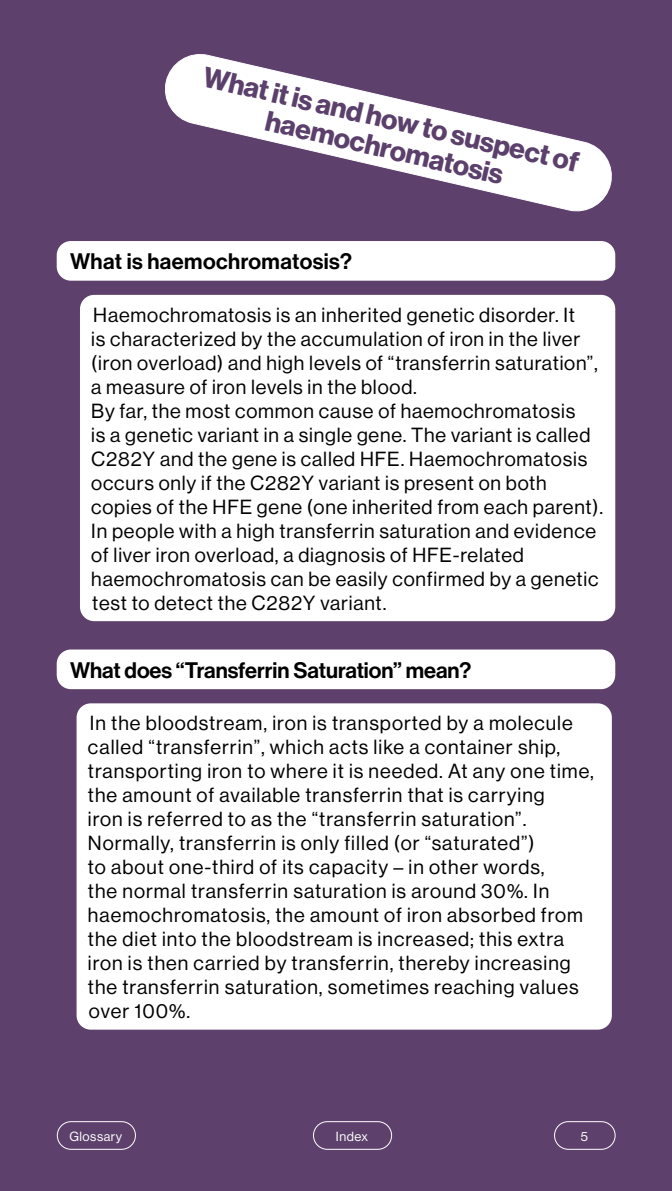
<style>
.page{position:relative;width:672px;height:1191px;background:#5d406c}
.page>*{position:absolute;margin:0;border:0;box-sizing:border-box;transform-origin:0 0}
.t1{font:28px/29px "N Haas Grotesk DS Pro 75 Bd";color:#5c406c;text-align:center}
.t2{font:22px "N Haas Grotesk DS Pro 65 Md";color:#000}
.t3{font:22px "N Haas Grotesk DS Pro 65 Md";letter-spacing:.02em;color:#000}
.t4{font:20px/24px "N Haas Grotesk DS Pro 55 Rg";letter-spacing:.04em;color:#020203}
.t5{font:20px/24px "N Haas Grotesk DS Pro 55 Rg";letter-spacing:.05em;color:#000}
.t6{font:13px "N Haas Grotesk DS Pro 55 Rg";letter-spacing:.04em;color:#fff}
</style>
<div class="page">
<div style="left:313px;top:1121px;width:79px;height:28px;border:1px solid #fff;border-radius:14px"></div>
<div style="left:57px;top:1121px;width:79px;height:28px;border:1px solid #fff;border-radius:14px"></div>
<div style="left:554px;top:1121px;width:61px;height:28px;border:1px solid #fff;border-radius:14px"></div>
<svg style="left:161px;top:51px;width:455px;height:164px"></svg>
<div style="left:80px;top:295px;width:535px;height:326px;background:#fff;border-radius:14px"></div>
<div style="left:57px;top:241px;width:558px;height:40px;background:#fff;border-radius:14px"></div>
<div style="left:77px;top:703px;width:535px;height:326px;background:#fff;border-radius:14px"></div>
<div style="left:57px;top:649px;width:558px;height:40px;background:#fff;border-radius:14px"></div>
<h1 class="t1" style="left:207px;top:62px;width:386px;rotate:13deg">What it is and how to suspect of haemochromatosis</h1>
<p class="t3" style="left:70px;top:249px;width:283px">What is haemochromatosis?</p>
<p class="t4" style="left:91px;top:303px;width:513px">Haemochromatosis is an inherited genetic disorder. It<br>is characterized by the accumulation of iron in the liver (iron overload) and high levels of “transferrin saturation”, a measure of iron levels in the blood.<br>By far, the most common cause of haemochromatosis<br>is a genetic variant in a single gene. The variant is called C282Y and the gene is called HFE. Haemochromatosis occurs only if the C282Y variant is present on both copies of the HFE gene (one inherited from each parent).<br>In people with a high transferrin saturation and evidence of liver iron overload, a diagnosis of HFE-related haemochromatosis can be easily confirmed by a genetic test to detect the C282Y variant.</p>
<p class="t2" style="left:70px;top:657px;width:403px">What does “Transferrin Saturation” mean?</p>
<p class="t5" style="left:88px;top:711px;width:507px">In the bloodstream, iron is transported by a molecule called “transferrin”, which acts like a container ship, transporting iron to where it is needed. At any one time, the amount of available transferrin that is carrying<br>iron is referred to as the “transferrin saturation”.<br>Normally, transferrin is only filled (or “saturated”)<br>to about one-third of its capacity – in other words,<br>the normal transferrin saturation is around 30%. In haemochromatosis, the amount of iron absorbed from the diet into the bloodstream is increased; this extra iron is then carried by transferrin, thereby increasing the transferrin saturation, sometimes reaching values over 100%.</p>
<p class="t6" style="left:69px;top:1128px;width:54px">Glossary</p>
<p class="t6" style="left:336px;top:1128px;width:34px">Index</p>
<p class="t6" style="left:581px;top:1128px;width:9px">5</p>
</div>
